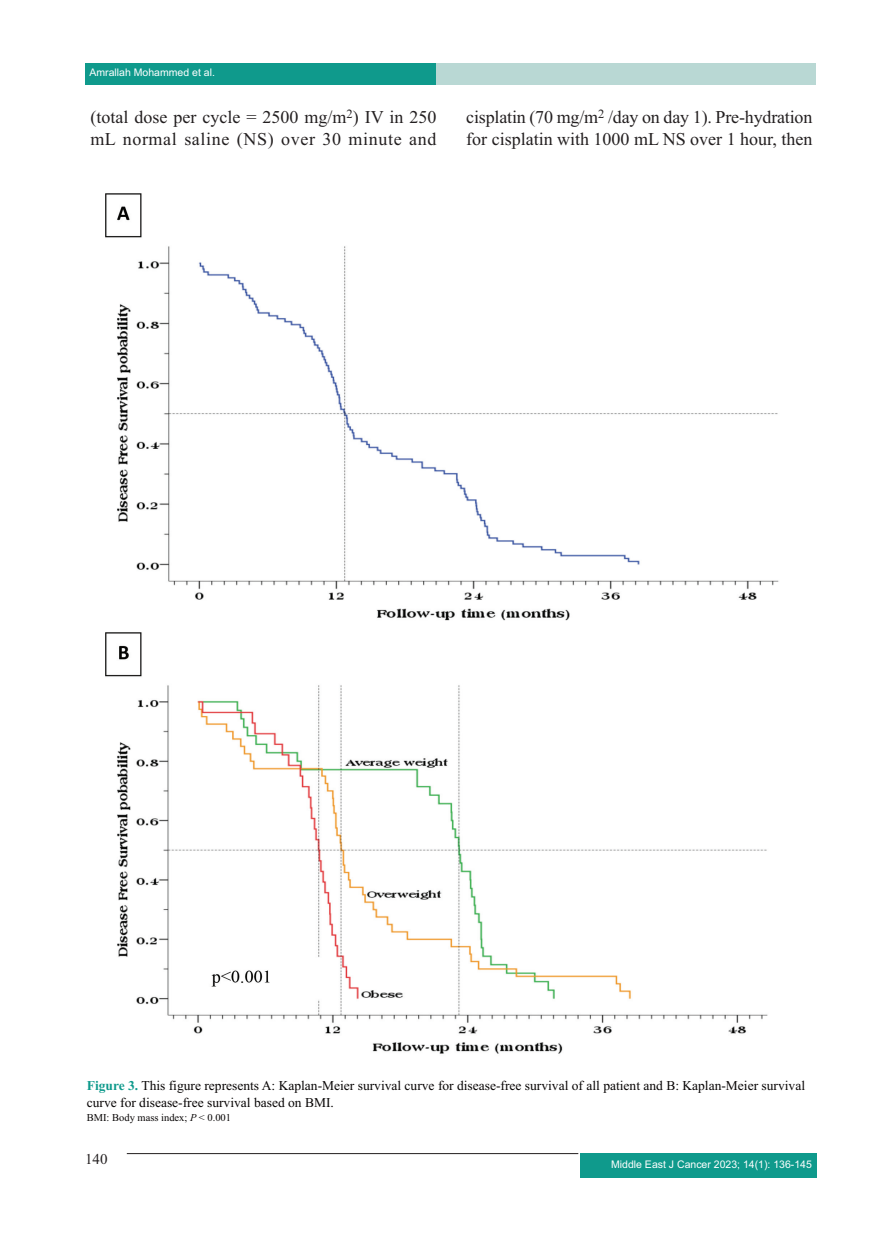
<style>
.page{position:relative;width:893px;height:1234px;background:#fff}
.page>*{position:absolute;margin:0;border:0;box-sizing:border-box;transform-origin:0 0}
.t1{font:18px/21.6px "Times New Roman";color:#231f20}
.t2{font:18px/21.6px "Times New Roman";letter-spacing:.035em;color:#231f20}
.t3{font:15px "Times New Roman";color:#231f20}
.t4{font:13.5px/16.2px "Times New Roman";color:#080505}
.t5{font:10.5px "Arial";color:#fff}
.t6{font:10.5px "Times New Roman";color:#080505}
.s1{font-weight:700;color:#0f9a8c}
.s2{font-style:italic}
</style>
<div class="page">
<div style="left:86px;top:64px;width:730px;height:21px;background:#b9d8d4"></div>
<div style="left:85px;top:64px;width:351px;height:21px;background:#0f9a8c"></div>
<div style="left:580px;top:1153px;width:236px;height:24px;background:#0f9a8c"></div>
<hr style="left:127px;top:1152px;width:451px;height:1px;background:#231f20">
<img style="left:105px;top:193px;width:674px;height:861px">
<p class="t5" style="left:90px;top:68px;width:127px">Amrallah Mohammed et al.</p>
<p class="t2" style="left:90px;top:108px;width:348px">(total dose per cycle = 2500 mg/m<sup>2</sup>) IV in 250 mL normal saline (NS) over 30 minute and</p>
<p class="t1" style="left:466px;top:108px;width:348px">cisplatin (70 mg/m<sup>2</sup> /day on day 1). Pre-hydration for cisplatin with 1000 mL NS over 1 hour, then</p>
<p class="t4" style="left:87px;top:1078px;width:720px"><span class="s1">Figure 3.</span> This figure represents A: Kaplan-Meier survival curve for disease-free survival of all patient and B: Kaplan-Meier survival curve for disease-free survival based on BMI.</p>
<p class="t6" style="left:87px;top:1113px;width:146px">BMI: Body mass index; <span class="s2">P</span> ˂ 0.001</p>
<p class="t3" style="left:85px;top:1152px;width:24px">140</p>
<p class="t5" style="left:611px;top:1160px;width:202px">Middle East J Cancer 2023; 14(1): 136-145</p>
</div>
